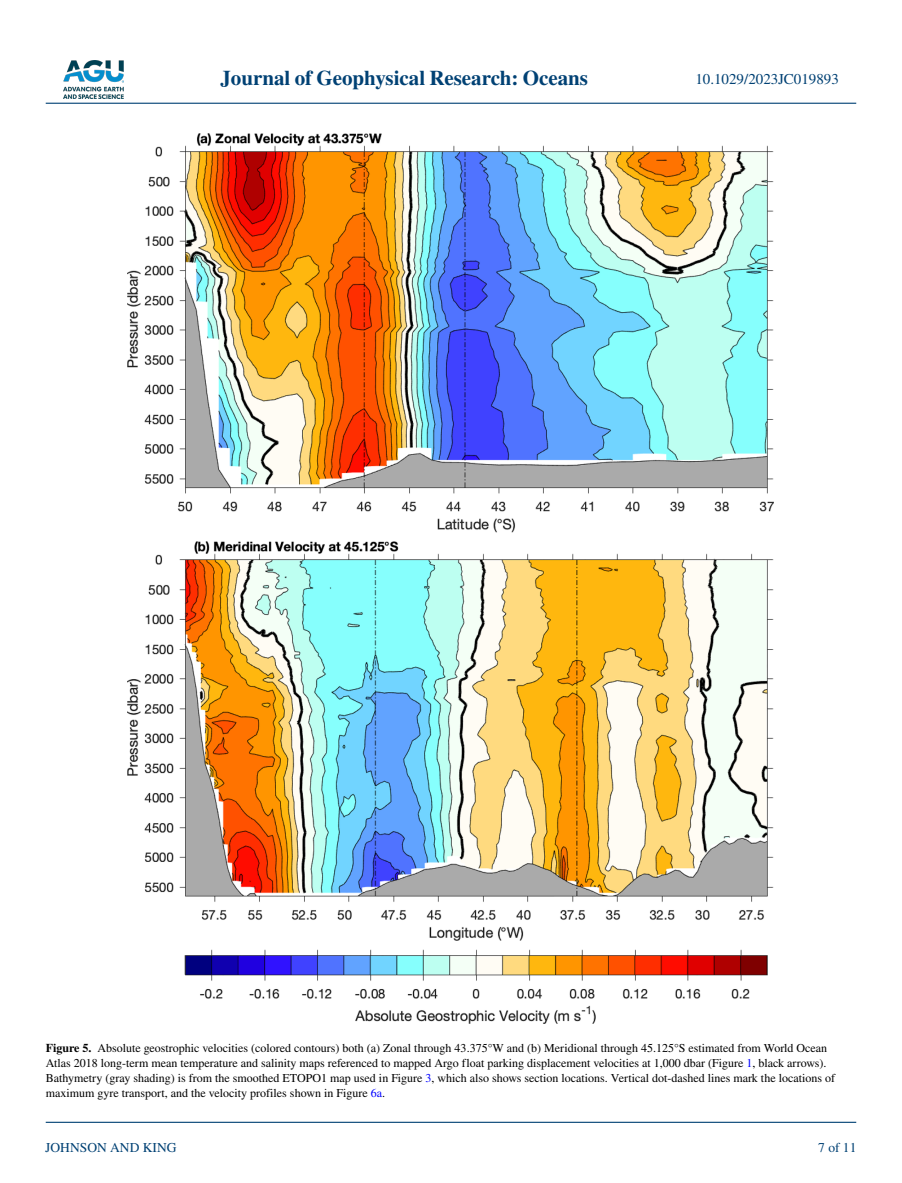
<style>
.page{position:relative;width:902px;height:1183px;background:#fff}
.page>*{position:absolute;margin:0;border:0;box-sizing:border-box;transform-origin:0 0}
.t1{font:700 21px "STIX";color:#004174}
.t2{font:15px "STIX";color:#004174}
.t3{font:13.5px "STIX";color:#004174}
.t4{font:12px/15px "STIX";color:#000}
.s1{font-weight:700}
.s2{color:#00f}
</style>
<div class="page">
<img style="left:63px;top:60px;width:60px;height:39px">
<hr style="left:46px;top:103px;width:810px;height:1px;background:#004174">
<hr style="left:46px;top:1121px;width:810px;height:1px;background:#004174">
<img style="left:127px;top:134px;width:646px;height:888px">
<h1 class="t1" style="left:220px;top:66px;width:369px">Journal of Geophysical Research: Oceans</h1>
<p class="t2" style="left:695px;top:69px;width:145px">10.1029/2023JC019893</p>
<p class="t4" style="left:46px;top:1040px;width:790px"><span class="s1">Figure 5.</span> Absolute geostrophic velocities (colored contours) both (a) Zonal through 43.375°W and (b) Meridional through 45.125°S estimated from World Ocean Atlas 2018 long-term mean temperature and salinity maps referenced to mapped Argo float parking displacement velocities at 1,000 dbar (Figure <span class="s2">1</span>, black arrows).<br>Bathymetry (gray shading) is from the smoothed ETOPO1 map used in Figure <span class="s2">3</span>, which also shows section locations. Vertical dot-dashed lines mark the locations of maximum gyre transport, and the velocity profiles shown in Figure <span class="s2">6a</span>.</p>
<p class="t3" style="left:45px;top:1138px;width:132px">JOHNSON AND KING</p>
<p class="t3" style="left:818px;top:1138px;width:40px">7 of 11</p>
</div>
